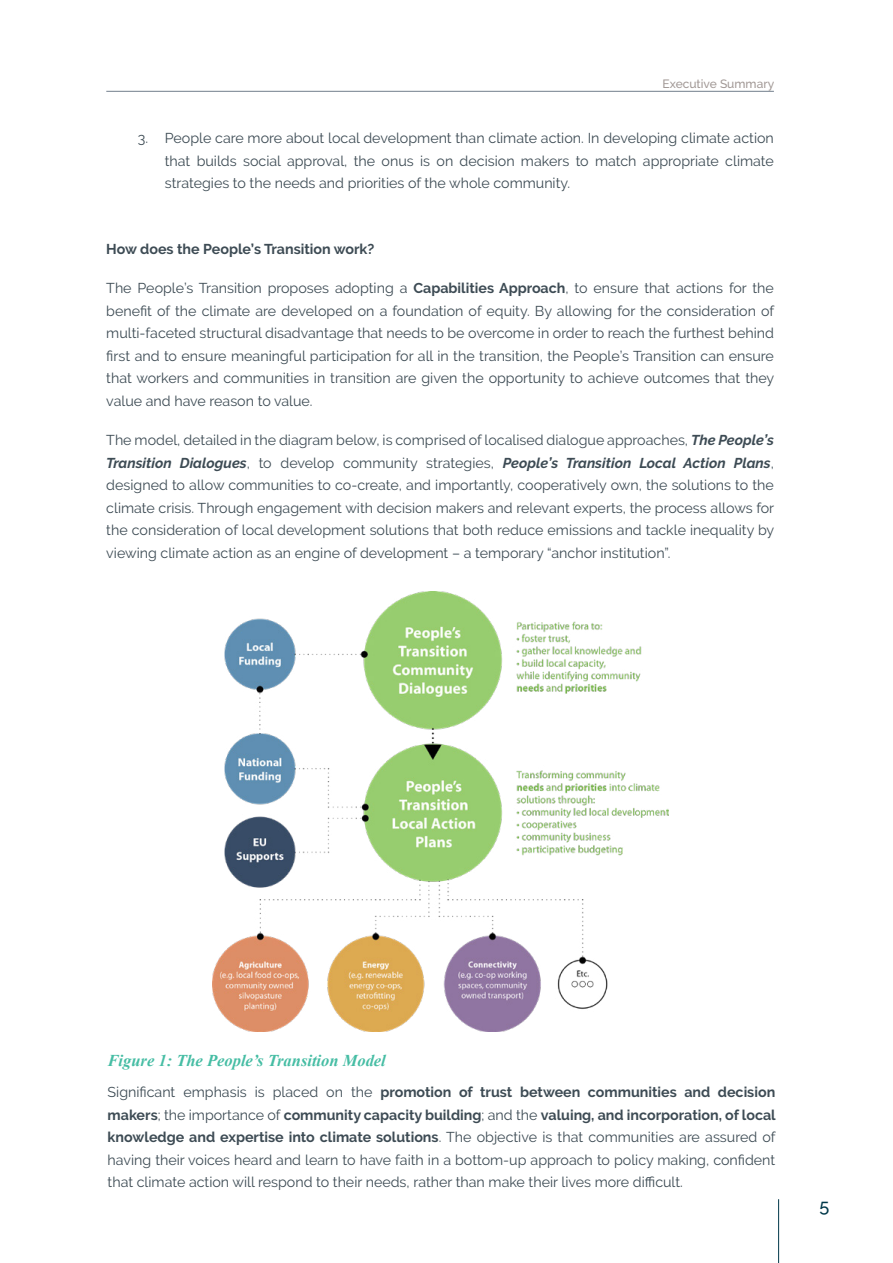
<style>
.page{position:relative;width:893px;height:1263px;background:#fff}
.page>*{position:absolute;margin:0;border:0;box-sizing:border-box;transform-origin:0 0}
.t1{font:500 18px "Raleway";color:#003849}
.t2{font:italic 700 16.5px "Times New Roman";color:#46bda4}
.t3{font:14.25px/22.5px "Raleway";color:#3d4b54;text-align:justify}
.t4{font:700 14.25px "Raleway";color:#3d4b54}
.t5{font:500 12px "Raleway";color:#a19895}
.s1{font-weight:700}
.s2{font-weight:700;font-style:italic}
</style>
<div class="page">
<img style="left:212px;top:592px;width:456px;height:440px">
<hr style="left:106px;top:91px;width:668px;height:1px;background:#727e8c">
<hr style="left:778px;top:1199px;width:1px;height:64px;background:#003849">
<p class="t5" style="left:663px;top:77px;width:113px">Executive Summary</p>
<p class="t3" style="left:165px;top:127px;width:611px;text-indent:-27px">3. People care more about local development than climate action. In developing climate action that builds social approval, the onus is on decision makers to match appropriate climate strategies to the needs and priorities of the whole community.</p>
<p class="t4" style="left:106px;top:240px;width:270px">How does the People’s Transition work?</p>
<p class="t3" style="left:106px;top:277px;width:669px">The People’s Transition proposes adopting a <span class="s1">Capabilities Approach</span>, to ensure that actions for the benefit of the climate are developed on a foundation of equity. By allowing for the consideration of multi-faceted structural disadvantage that needs to be overcome in order to reach the furthest behind first and to ensure meaningful participation for all in the transition, the People’s Transition can ensure that workers and communities in transition are given the opportunity to achieve outcomes that they value and have reason to value.</p>
<p class="t3" style="left:106px;top:429px;width:669px">The model, detailed in the diagram below, is comprised of localised dialogue approaches, <span class="s2">The People’s Transition Dialogues</span>, to develop community strategies, <span class="s2">People’s Transition Local Action Plans</span>, designed to allow communities to co-create, and importantly, cooperatively own, the solutions to the climate crisis. Through engagement with decision makers and relevant experts, the process allows for the consideration of local development solutions that both reduce emissions and tackle inequality by viewing climate action as an engine of development – a temporary “anchor institution”.</p>
<p class="t2" style="left:108px;top:1049px;width:280px">Figure 1: The People’s Transition Model</p>
<p class="t3" style="left:108px;top:1081px;width:670px">Significant emphasis is placed on the <span class="s1">promotion of trust between communities and decision makers</span>; the importance of <span class="s1">community capacity building</span>; and the <span class="s1">valuing, and incorporation, of local knowledge and expertise into climate solutions</span>. The objective is that communities are assured of having their voices heard and learn to have faith in a bottom-up approach to policy making, confident that climate action will respond to their needs, rather than make their lives more difficult.</p>
<p class="t1" style="left:819px;top:1195px;width:11px">5</p>
</div>
